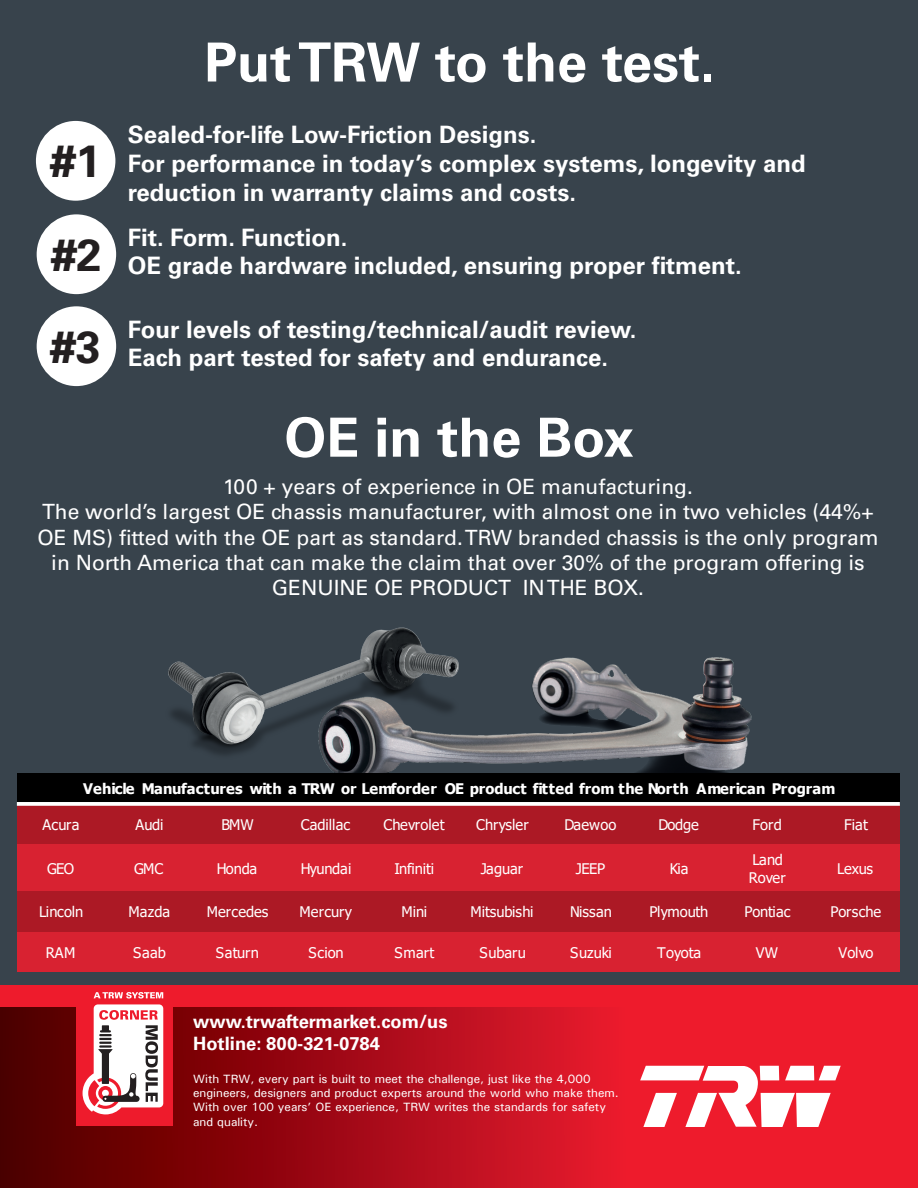
<style>
.page{position:relative;width:918px;height:1188px;background:#fff}
.page>*{position:absolute;margin:0;border:0;box-sizing:border-box;transform-origin:0 0}
.t1{font:700 54px "Univers LT Std";color:#fff}
.t2{font:700 45px "Univers LT Std";color:#231f20}
.t3{font:700 24px/28.8px "Univers LT Std";color:#fff}
.t4{font:21px/25.2px "Univers LT Std";color:#fff;text-align:center}
.t5{font:700 18.45px "Univers LT Std";color:#fff}
.t6{font:14.7px/18px "Tahoma";color:#fff}
.t7{font:700 14.7px "Tahoma";letter-spacing:.005em;color:#fff}
.t8{font:14.7px "Tahoma";letter-spacing:-.02em;color:#fff}
.t9{font:500 12px "Univers";color:#fff}
</style>
<div class="page">
<div style="left:0;top:0;width:918px;height:986px;background:#38434c"></div>
<div style="left:0;top:993px;width:918px;height:195px;background:#ee1b2c"></div>
<svg style="left:0;top:1007px;width:705px;height:181px"></svg>
<img style="left:472px;top:624px;width:359px;height:150px">
<svg style="left:640px;top:1066px;width:201px;height:61px"></svg>
<div style="left:0;top:986px;width:918px;height:21px;background:#ee1b2c"></div>
<div style="left:76px;top:996px;width:96px;height:130px;background:#ee1b2c"></div>
<svg style="left:83px;top:992px;width:80px;height:122px"></svg>
<div style="left:36px;top:121px;width:79px;height:80px;background:#fff;border-radius:50%"></div>
<div style="left:37px;top:306px;width:79px;height:80px;background:#fff;border-radius:50%"></div>
<div style="left:37px;top:214px;width:79px;height:80px;background:#fff;border-radius:50%"></div>
<img style="left:156px;top:624px;width:316px;height:150px">
<div style="left:17px;top:774px;width:883px;height:30px;background:#000"></div>
<div style="left:17px;top:804px;width:88px;height:40px;background:#ac1925"></div>
<div style="left:105px;top:804px;width:88px;height:40px;background:#ac1925"></div>
<div style="left:193px;top:804px;width:89px;height:40px;background:#ac1925"></div>
<div style="left:282px;top:804px;width:88px;height:40px;background:#ac1925"></div>
<div style="left:370px;top:804px;width:88px;height:40px;background:#ac1925"></div>
<div style="left:458px;top:804px;width:89px;height:40px;background:#ac1925"></div>
<div style="left:547px;top:804px;width:88px;height:40px;background:#ac1925"></div>
<div style="left:635px;top:804px;width:88px;height:40px;background:#ac1925"></div>
<div style="left:723px;top:804px;width:89px;height:40px;background:#ac1925"></div>
<div style="left:812px;top:804px;width:88px;height:40px;background:#ac1925"></div>
<div style="left:17px;top:844px;width:88px;height:47px;background:#d82231"></div>
<div style="left:105px;top:844px;width:88px;height:47px;background:#d82231"></div>
<div style="left:193px;top:844px;width:89px;height:47px;background:#d82231"></div>
<div style="left:282px;top:844px;width:88px;height:47px;background:#d82231"></div>
<div style="left:370px;top:844px;width:88px;height:47px;background:#d82231"></div>
<div style="left:458px;top:844px;width:89px;height:47px;background:#d82231"></div>
<div style="left:547px;top:844px;width:88px;height:47px;background:#d82231"></div>
<div style="left:635px;top:844px;width:88px;height:47px;background:#d82231"></div>
<div style="left:723px;top:844px;width:89px;height:47px;background:#d82231"></div>
<div style="left:812px;top:844px;width:88px;height:47px;background:#d82231"></div>
<div style="left:17px;top:891px;width:88px;height:41px;background:#ac1925"></div>
<div style="left:105px;top:891px;width:88px;height:41px;background:#ac1925"></div>
<div style="left:193px;top:891px;width:89px;height:41px;background:#ac1925"></div>
<div style="left:282px;top:891px;width:88px;height:41px;background:#ac1925"></div>
<div style="left:370px;top:891px;width:88px;height:41px;background:#ac1925"></div>
<div style="left:458px;top:891px;width:89px;height:41px;background:#ac1925"></div>
<div style="left:547px;top:891px;width:88px;height:41px;background:#ac1925"></div>
<div style="left:635px;top:891px;width:88px;height:41px;background:#ac1925"></div>
<div style="left:723px;top:891px;width:89px;height:41px;background:#ac1925"></div>
<div style="left:812px;top:891px;width:88px;height:41px;background:#ac1925"></div>
<div style="left:17px;top:932px;width:88px;height:40px;background:#d82231"></div>
<div style="left:105px;top:932px;width:88px;height:40px;background:#d82231"></div>
<div style="left:193px;top:932px;width:89px;height:40px;background:#d82231"></div>
<div style="left:282px;top:932px;width:88px;height:40px;background:#d82231"></div>
<div style="left:370px;top:932px;width:88px;height:40px;background:#d82231"></div>
<div style="left:458px;top:932px;width:89px;height:40px;background:#d82231"></div>
<div style="left:547px;top:932px;width:88px;height:40px;background:#d82231"></div>
<div style="left:635px;top:932px;width:88px;height:40px;background:#d82231"></div>
<div style="left:723px;top:932px;width:89px;height:40px;background:#d82231"></div>
<div style="left:812px;top:932px;width:88px;height:40px;background:#d82231"></div>
<svg style="left:17px;top:802px;width:883px;height:4px;background:#f8f0f1"></svg>
<p class="t2" style="left:51px;top:135px;width:52px">#1</p>
<p class="t2" style="left:51px;top:228px;width:52px">#2</p>
<p class="t2" style="left:51px;top:320px;width:52px">#3</p>
<p class="t1" style="left:204px;top:31px;width:512px">Put TRW to the test.</p>
<p class="t3" style="left:128px;top:120px;width:410px">Sealed-for-life Low-Friction Designs.</p>
<p class="t3" style="left:128px;top:149px;width:679px">For performance in today’s complex systems, longevity and reduction in warranty claims and costs.</p>
<p class="t3" style="left:128px;top:223px;width:221px">Fit. Form. Function.</p>
<p class="t3" style="left:128px;top:252px;width:615px">OE grade hardware included, ensuring proper fitment.</p>
<p class="t3" style="left:128px;top:315px;width:510px">Four levels of testing/technical/audit review.</p>
<p class="t3" style="left:128px;top:344px;width:482px">Each part tested for safety and endurance.</p>
<p class="t1" style="left:284px;top:406px;width:351px">OE in the Box</p>
<p class="t4" style="left:37px;top:474px;width:843px">100 + years of experience in OE manufacturing.<br>The world’s largest OE chassis manufacturer, with almost one in two vehicles (44%+ OE MS) fitted with the OE part as standard. TRW branded chassis is the only program in North America that can make the claim that over 30% of the program offering is GENUINE OE PRODUCT IN THE BOX.</p>
<p class="t7" style="left:83px;top:779px;width:754px">Vehicle Manufactures with a TRW or Lemforder OE product fitted from the North American Program</p>
<p class="t6" style="left:43px;top:816px;width:39px">Acura</p>
<p class="t6" style="left:135px;top:816px;width:30px">Audi</p>
<p class="t6" style="left:221px;top:816px;width:34px">BMW</p>
<p class="t6" style="left:301px;top:816px;width:51px">Cadillac</p>
<p class="t6" style="left:383px;top:816px;width:63px">Chevrolet</p>
<p class="t6" style="left:476px;top:816px;width:54px">Chrysler</p>
<p class="t6" style="left:564px;top:816px;width:53px">Daewoo</p>
<p class="t6" style="left:658px;top:816px;width:42px">Dodge</p>
<p class="t6" style="left:752px;top:816px;width:31px">Ford</p>
<p class="t6" style="left:844px;top:816px;width:26px">Fiat</p>
<p class="t6" style="left:47px;top:860px;width:29px">GEO</p>
<p class="t6" style="left:134px;top:860px;width:31px">GMC</p>
<p class="t6" style="left:217px;top:860px;width:42px">Honda</p>
<p class="t8" style="left:301px;top:858px;width:52px">Hyundai</p>
<p class="t8" style="left:395px;top:858px;width:41px">Infiniti</p>
<p class="t6" style="left:481px;top:860px;width:44px">Jaguar</p>
<p class="t6" style="left:576px;top:860px;width:31px">JEEP</p>
<p class="t6" style="left:670px;top:860px;width:20px">Kia</p>
<p class="t6" style="left:749px;top:851px;width:38px">Land<br>Rover</p>
<p class="t6" style="left:837px;top:860px;width:37px">Lexus</p>
<p class="t6" style="left:39px;top:904px;width:46px">Lincoln</p>
<p class="t6" style="left:129px;top:904px;width:43px">Mazda</p>
<p class="t6" style="left:207px;top:904px;width:63px">Mercedes</p>
<p class="t6" style="left:300px;top:904px;width:54px">Mercury</p>
<p class="t6" style="left:401px;top:904px;width:27px">Mini</p>
<p class="t6" style="left:471px;top:904px;width:65px">Mitsubishi</p>
<p class="t6" style="left:570px;top:904px;width:43px">Nissan</p>
<p class="t6" style="left:649px;top:904px;width:60px">Plymouth</p>
<p class="t6" style="left:744px;top:904px;width:48px">Pontiac</p>
<p class="t6" style="left:831px;top:904px;width:52px">Porsche</p>
<p class="t6" style="left:46px;top:944px;width:31px">RAM</p>
<p class="t6" style="left:133px;top:944px;width:34px">Saab</p>
<p class="t6" style="left:216px;top:944px;width:45px">Saturn</p>
<p class="t6" style="left:309px;top:944px;width:37px">Scion</p>
<p class="t6" style="left:395px;top:944px;width:41px">Smart</p>
<p class="t6" style="left:480px;top:944px;width:48px">Subaru</p>
<p class="t6" style="left:570px;top:944px;width:43px">Suzuki</p>
<p class="t6" style="left:657px;top:944px;width:45px">Toyota</p>
<p class="t6" style="left:756px;top:944px;width:24px">VW</p>
<p class="t6" style="left:838px;top:944px;width:37px">Volvo</p>
<p class="t5" style="left:193px;top:1011px;width:256px">www.trwaftermarket.com/us</p>
<p class="t5" style="left:193px;top:1033px;width:188px">Hotline: 800-321-0784</p>
<p class="t9" style="left:193px;top:1071px;width:399px">With TRW, every part is built to meet the challenge, just like the 4,000</p>
<p class="t9" style="left:193px;top:1085px;width:427px">engineers, designers and product experts around the world who make them.</p>
<p class="t9" style="left:193px;top:1100px;width:414px">With over 100 years’ OE experience, TRW writes the standards for safety</p>
<p class="t9" style="left:193px;top:1114px;width:67px">and quality.</p>
</div>
